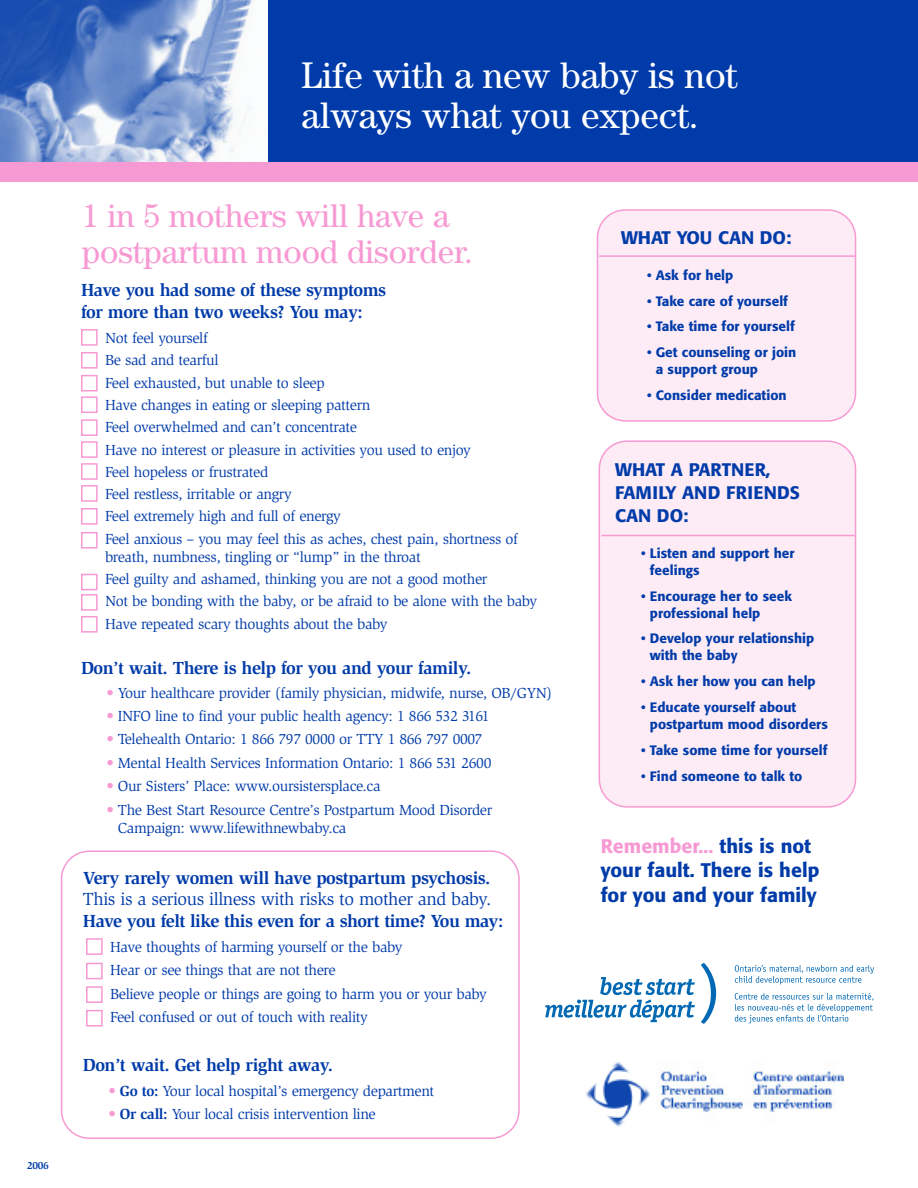
<style>
.page{position:relative;width:918px;height:1188px;background:#fff}
.page>*{position:absolute;margin:0;border:0;box-sizing:border-box;transform-origin:0 0}
.t1{font:37.2px/39.9px "Century";letter-spacing:-.005em;color:#fff}
.t2{font:33px/36px "Century";letter-spacing:-.005em;color:#f79ad3}
.t3{font:500 19.5px/24.5px "Formata";color:#003ba9}
.t4{font:700 18px/21.6px "Slimbach";letter-spacing:-.025em;color:#003ba9}
.t5{font:500 18px/22.6px "Formata";color:#003ba9}
.t6{font:18px "Slimbach";letter-spacing:-.025em;color:#003ba9}
.t7{font:15px/22.4px "Slimbach";letter-spacing:-.025em;color:#003ba9}
.t8{font:500 13.5px/17px "Formata";color:#003ba9}
.t9{font:700 10.5px "Slimbach";color:#003ba9}
.s1{color:#f79ad3}
.s2{font-weight:700}
</style>
<div class="page">
<svg style="left:61px;top:850px;width:459px;height:289px"></svg>
<div style="left:0;top:0;width:918px;height:163px;background:#003ba9"></div>
<img style="left:0;top:0;width:267px;height:163px">
<svg style="left:735px;top:965px;width:139px;height:20px"></svg>
<svg style="left:735px;top:993px;width:139px;height:30px"></svg>
<svg style="left:701px;top:963px;width:15px;height:61px"></svg>
<svg style="left:545px;top:977px;width:150px;height:45px"></svg>
<div style="left:597px;top:209px;width:259px;height:213px;background:#fdebf6"></div>
<hr style="left:599px;top:255px;width:256px;height:2px;background:#f79ad3">
<div style="left:599px;top:440px;width:257px;height:368px;background:#fdebf6"></div>
<hr style="left:601px;top:535px;width:254px;height:1px;background:#f79ad3">
<div style="left:81px;top:329px;width:17px;height:17px;border:2px solid #f79ad3"></div>
<div style="left:81px;top:352px;width:17px;height:17px;border:2px solid #f79ad3"></div>
<div style="left:81px;top:375px;width:17px;height:17px;border:2px solid #f79ad3"></div>
<div style="left:81px;top:616px;width:17px;height:17px;border:2px solid #f79ad3"></div>
<div style="left:86px;top:938px;width:17px;height:17px;border:2px solid #f79ad3"></div>
<div style="left:86px;top:963px;width:17px;height:16px;border:2px solid #f79ad3"></div>
<div style="left:86px;top:986px;width:17px;height:17px;border:2px solid #f79ad3"></div>
<div style="left:86px;top:1010px;width:17px;height:17px;border:2px solid #f79ad3"></div>
<div style="left:81px;top:594px;width:17px;height:17px;border:2px solid #f79ad3"></div>
<div style="left:81px;top:574px;width:17px;height:16px;border:2px solid #f79ad3"></div>
<div style="left:81px;top:532px;width:17px;height:17px;border:2px solid #f79ad3"></div>
<div style="left:81px;top:508px;width:17px;height:17px;border:2px solid #f79ad3"></div>
<div style="left:81px;top:485px;width:17px;height:17px;border:2px solid #f79ad3"></div>
<div style="left:81px;top:463px;width:17px;height:17px;border:2px solid #f79ad3"></div>
<div style="left:81px;top:441px;width:17px;height:17px;border:2px solid #f79ad3"></div>
<div style="left:81px;top:419px;width:17px;height:17px;border:2px solid #f79ad3"></div>
<div style="left:81px;top:396px;width:17px;height:17px;border:2px solid #f79ad3"></div>
<img style="left:586px;top:1062px;width:257px;height:65px">
<div style="left:0;top:163px;width:918px;height:19px;background:#f79ad3"></div>
<p class="t9" style="left:27px;top:1159px;width:23px">2006</p>
<h1 class="t1" style="left:302px;top:55px;width:438px">Life with a new baby is not always what you expect.</h1>
<h2 class="t2" style="left:82px;top:198px;width:393px">1 in 5 mothers will have a postpartum mood disorder.</h2>
<p class="t4" style="left:81px;top:280px;width:307px">Have you had some of these symptoms for more than two weeks? You may:</p>
<p class="t7" style="left:105px;top:327px;width:414px">Not feel yourself<br>Be sad and tearful<br>Feel exhausted, but unable to sleep<br>Have changes in eating or sleeping pattern<br>Feel overwhelmed and can’t concentrate<br>Have no interest or pleasure in activities you used to enjoy<br>Feel hopeless or frustrated<br>Feel restless, irritable or angry<br>Feel extremely high and full of energy<br>Feel anxious – you may feel this as aches, chest pain, shortness of</p>
<p class="t7" style="left:105px;top:546px;width:434px">breath, numbness, tingling or “lump” in the throat<br>Feel guilty and ashamed, thinking you are not a good mother<br>Not be bonding with the baby, or be afraid to be alone with the baby Have repeated scary thoughts about the baby</p>
<p class="t4" style="left:81px;top:657px;width:392px">Don’t wait. There is help for you and your family.</p>
<p class="t7" style="left:106px;top:681px;width:447px"><span class="s1">•</span> Your healthcare provider (family physician, midwife, nurse, OB/GYN)</p>
<p class="t7" style="left:106px;top:705px;width:385px"><span class="s1">•</span> INFO line to find your public health agency: 1 866 532 3161</p>
<p class="t7" style="left:106px;top:728px;width:377px"><span class="s1">•</span> Telehealth Ontario: 1 866 797 0000 or TTY 1 866 797 0007</p>
<p class="t7" style="left:106px;top:752px;width:386px"><span class="s1">•</span> Mental Health Services Information Ontario: 1 866 531 2600</p>
<p class="t7" style="left:106px;top:775px;width:276px"><span class="s1">•</span> Our Sisters’ Place: www.oursistersplace.ca</p>
<p class="t7" style="left:118px;top:801px;width:376px;line-height:18px;text-indent:-11px"><span class="s1">•</span> The Best Start Resource Centre’s Postpartum Mood Disorder<br>Campaign: www.lifewithnewbaby.ca</p>
<p class="t4" style="left:83px;top:867px;width:409px">Very rarely women will have postpartum psychosis.</p>
<p class="t6" style="left:83px;top:889px;width:410px">This is a serious illness with risks to mother and baby.</p>
<p class="t4" style="left:83px;top:910px;width:422px">Have you felt like this even for a short time? You may:</p>
<p class="t7" style="left:110px;top:935px;width:378px;line-height:23.4px">Have thoughts of harming yourself or the baby<br>Hear or see things that are not there<br>Believe people or things are going to harm you or your baby Feel confused or out of touch with reality</p>
<p class="t4" style="left:83px;top:1054px;width:252px">Don’t wait. Get help right away.</p>
<p class="t7" style="left:108px;top:1080px;width:327px"><span class="s1">•</span> <span class="s2">Go to:</span> Your local hospital’s emergency department</p>
<p class="t7" style="left:108px;top:1103px;width:269px"><span class="s1">•</span> <span class="s2">Or call:</span> Your local crisis intervention line</p>
<p class="t5" style="left:621px;top:226px;width:172px">WHAT YOU CAN DO:</p>
<p class="t8" style="left:647px;top:266px;width:88px">• Ask for help</p>
<p class="t8" style="left:647px;top:292px;width:143px">• Take care of yourself</p>
<p class="t8" style="left:647px;top:318px;width:149px">• Take time for yourself</p>
<p class="t8" style="left:656px;top:344px;width:142px;text-indent:-9px">• Get counseling or join a support group</p>
<p class="t8" style="left:647px;top:387px;width:141px">• Consider medication</p>
<p class="t5" style="left:615px;top:459px;width:186px">WHAT A PARTNER,<br>FAMILY AND FRIENDS<br>CAN DO:</p>
<p class="t8" style="left:650px;top:544px;width:146px;text-indent:-9px">• Listen and support her feelings</p>
<p class="t8" style="left:650px;top:587px;width:144px;text-indent:-9px">• Encourage her to seek professional help</p>
<p class="t8" style="left:650px;top:630px;width:166px;text-indent:-9px">• Develop your relationship with the baby</p>
<p class="t8" style="left:641px;top:673px;width:176px">• Ask her how you can help</p>
<p class="t8" style="left:650px;top:699px;width:179px;text-indent:-9px">• Educate yourself about postpartum mood disorders</p>
<p class="t8" style="left:641px;top:742px;width:188px">• Take some time for yourself</p>
<p class="t8" style="left:641px;top:768px;width:163px">• Find someone to talk to</p>
<h3 class="t3" style="left:601px;top:833px;width:220px"><span class="s1">Remember...</span> this is not your fault. There is help for you and your family</h3>
</div>
